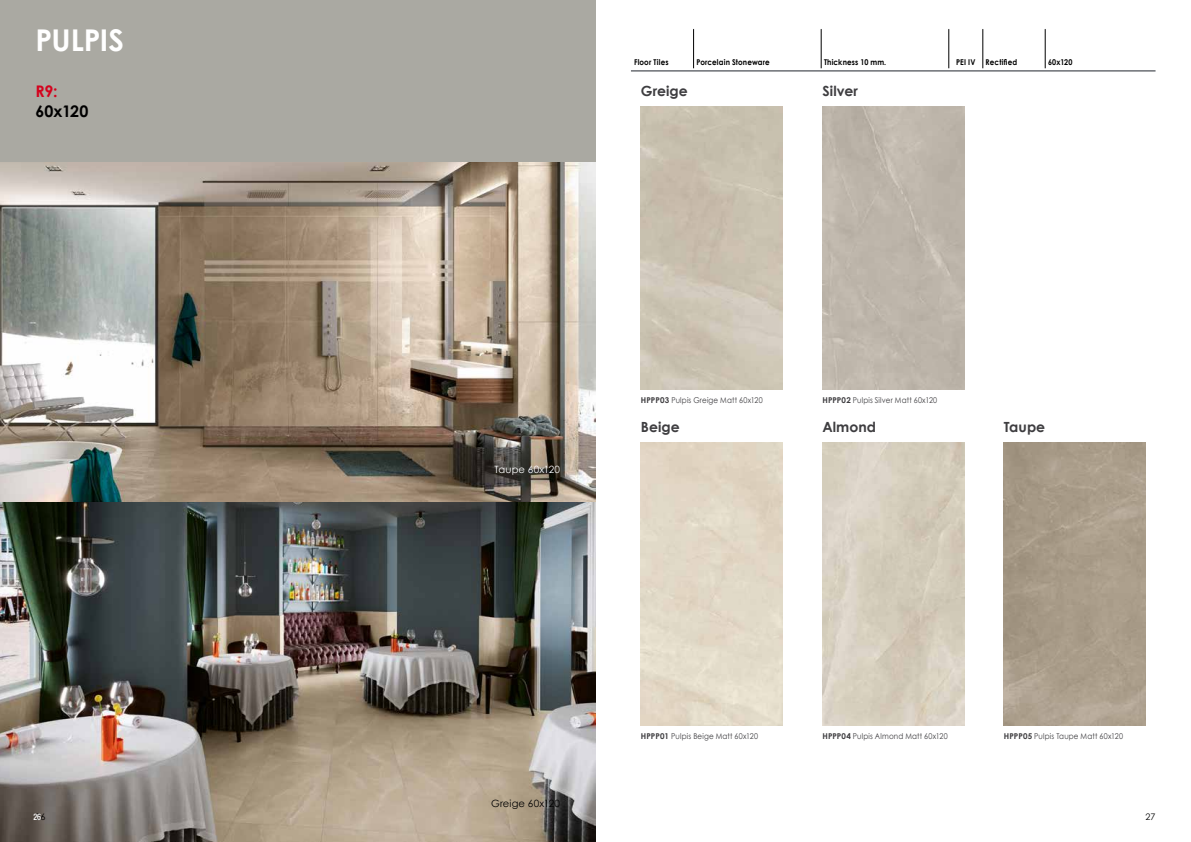
<style>
.page{position:relative;width:1191px;height:842px;background:#fff}
.page>*{position:absolute;margin:0;border:0;box-sizing:border-box;transform-origin:0 0}
.t1{font:700 30px "Century Gothic";letter-spacing:-.01em;color:#fff}
.t2{font:700 16px "Century Gothic";color:#000}
.t3{font:700 16px "Century Gothic";color:#d4021d}
.t4{font:700 14px "Century Gothic";letter-spacing:.005em;color:#3e3d40}
.t5{font:10px "Century Gothic";letter-spacing:.015em;color:#000}
.t6{font:10px "Century Gothic";letter-spacing:.01em;color:#fff}
.t7{font:500 condensed 9px "Helvetica Neue LT Std";color:#fff;scale:.9 1}
.t8{font:9px "Century Gothic";color:#000}
.t9{font:8px "Century Gothic";letter-spacing:.025em;color:#3e3d40;scale:.9 1}
.t10{font:700 8px "Century Gothic";letter-spacing:.02em;color:#000;scale:.9 1}
.s1{font-weight:700}
.s2{font-family:"Century Gothic";font-weight:400;font-stretch:normal;color:#000}
</style>
<div class="page">
<div style="left:822px;top:106px;width:142px;height:284px;background:#bdb5aa"></div>
<img style="left:0;top:162px;width:596px;height:680px">
<div style="left:0;top:0;width:595px;height:162px;background:#aaa9a2"></div>
<hr style="left:631px;top:70px;width:524px;height:2px;background:#6b6e74">
<hr style="left:693px;top:29px;width:1px;height:39px;background:#000">
<hr style="left:821px;top:29px;width:1px;height:39px;background:#000">
<hr style="left:948px;top:29px;width:1px;height:39px;background:#000">
<hr style="left:982px;top:29px;width:1px;height:39px;background:#000">
<hr style="left:1045px;top:29px;width:1px;height:39px;background:#000">
<img style="left:822px;top:442px;width:142px;height:284px">
<h1 class="t1" style="left:35px;top:17px;width:90px">PULPIS</h1>
<h2 class="t3" style="left:35px;top:79px;width:24px">R9:</h2>
<h2 class="t2" style="left:35px;top:99px;width:55px">60x120</h2>
<p class="t10" style="left:634px;top:56px;width:40px">Floor Tiles</p>
<p class="t10" style="left:696px;top:56px;width:83px">Porcelain Stoneware</p>
<p class="t10" style="left:824px;top:56px;width:71px">Thickness 10 mm.</p>
<p class="t10" style="left:956px;top:56px;width:23px">PEI IV</p>
<p class="t10" style="left:985px;top:56px;width:37px">Rectified</p>
<p class="t10" style="left:1048px;top:56px;width:29px">60x120</p>
<h3 class="t4" style="left:641px;top:80px;width:49px">Greige</h3>
<h3 class="t4" style="left:822px;top:80px;width:37px">Silver</h3>
<p class="t6" style="left:494px;top:463px;width:67px">Taupe 60x120</p>
<p class="t9" style="left:641px;top:394px;width:137px"><span class="s1">HPPP03</span> Pulpis Greige Matt 60x120</p>
<p class="t9" style="left:822px;top:394px;width:129px"><span class="s1">HPPP02</span> Pulpis Silver Matt 60x120</p>
<h3 class="t4" style="left:641px;top:416px;width:40px">Beige</h3>
<h3 class="t4" style="left:822px;top:416px;width:55px">Almond</h3>
<h3 class="t4" style="left:1003px;top:416px;width:43px">Taupe</h3>
<p class="t5" style="left:491px;top:796px;width:70px">Greige 60x120</p>
<p class="t9" style="left:641px;top:730px;width:132px"><span class="s1">HPPP01</span> Pulpis Beige Matt 60x120</p>
<p class="t9" style="left:822px;top:730px;width:141px"><span class="s1">HPPP04</span> Pulpis Almond Matt 60x120</p>
<p class="t9" style="left:1003px;top:730px;width:134px"><span class="s1">HPPP05</span> Pulpis Taupe Matt 60x120</p>
<p class="t7" style="left:33px;top:811px;width:15px">26<span class="s2">26</span></p>
<p class="t8" style="left:1145px;top:811px;width:12px">27</p>
</div>
